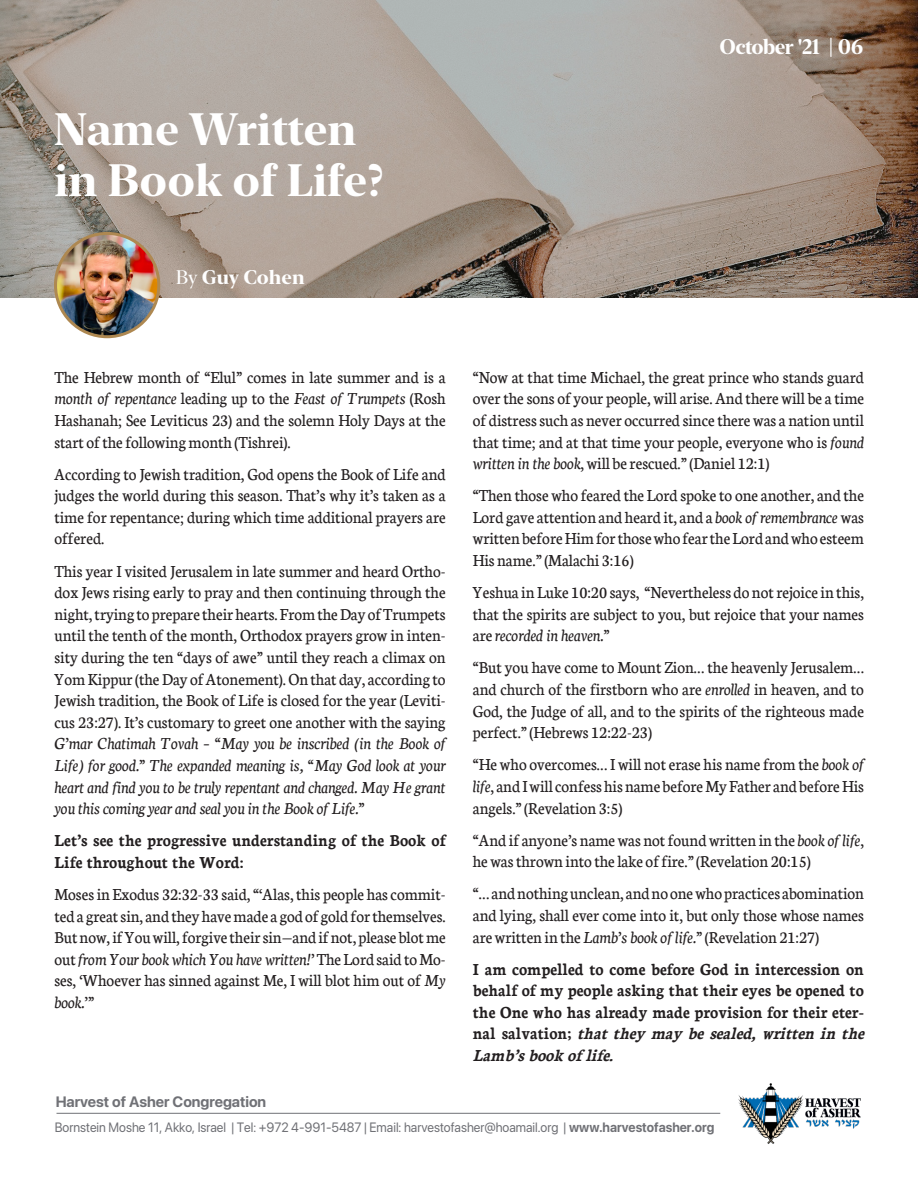
<style>
.page{position:relative;width:918px;height:1188px;background:#fff}
.page>*{position:absolute;margin:0;border:0;box-sizing:border-box;transform-origin:0 0}
.t1{font:700 45px "New York Extra Large";color:#fff}
.t2{font:700 21px "New York Extra Large";letter-spacing:-.03em;color:#fff;scale:.95 1}
.t3{font:700 19.5px "New York Extra Large";color:#fff}
.t4{font:18px/21.6px "Neuton";color:#231f20;text-align:justify;scale:.94 1}
.t5{font:700 18px/21.6px "Neuton";color:#231f20;scale:.94 1}
.t6{font:700 15px "SF Pro Display";color:#707176}
.t7{font:13.5px "SF Pro Display";color:#707176;scale:.95 1}
.s1{font-weight:400}
.s2{font-style:italic}
.s3{font-weight:700}
</style>
<div class="page">
<img style="left:0;top:0;width:918px;height:298px">
<img style="left:56px;top:233px;width:103px;height:104px;border-radius:52px">
<div style="left:54px;top:232px;width:106px;height:106px;border:3px solid #ae8851;border-radius:50%"></div>
<img style="left:738px;top:1083px;width:123px;height:61px">
<hr style="left:57px;top:1113px;width:663px;height:1px;background:#707176">
<p class="t1" style="left:54px;top:101px;width:304px">Name Written</p>
<p class="t1" style="left:54px;top:152px;width:331px">in Book of Life?</p>
<p class="t3" style="left:176px;top:265px;width:130px"><span class="s1">By</span> Guy Cohen</p>
<p class="t2" style="left:720px;top:33px;width:153px">October '21 | 06</p>
<p class="t4" style="left:54px;top:366px;width:418px">The Hebrew month of “Elul” comes in late summer and is a <span class="s2">month of repentance</span> leading up to the <span class="s2">Feast of Trumpets</span> (Rosh Hashanah; See Leviticus 23) and the solemn Holy Days at the start of the following month (Tishrei).</p>
<p class="t4" style="left:54px;top:463px;width:418px">According to Jewish tradition, God opens the Book of Life and judges the world during this season. That’s why it’s taken as a time for repentance; during which time additional prayers are offered.</p>
<p class="t4" style="left:54px;top:560px;width:418px">This year I visited Jerusalem in late summer and heard Ortho&shy;dox Jews rising early to pray and then continuing through the night, trying to prepare their hearts. From the Day of Trumpets until the tenth of the month, Orthodox prayers grow in inten&shy;sity during the ten “days of awe” until they reach a climax on Yom Kippur (the Day of Atonement). On that day, according to Jewish tradition, the Book of Life is closed for the year (Leviti&shy;cus 23:27). It’s customary to greet one another with the saying <span class="s2">G’mar Chatimah Tovah – “May you be inscribed (in the Book of Life) for good.” The expanded meaning is, “May God look at your heart and find you to be truly repentant and changed. May He grant you this coming year and seal you in the Book of Life.”</span></p>
<p class="t5" style="left:54px;top:830px;width:418px">Let’s see the progressive understanding of the Book of<br>Life throughout the Word:</p>
<p class="t4" style="left:54px;top:884px;width:418px">Moses in Exodus 32:32-33 said, “‘Alas, this people has commit&shy;ted a great sin, and they have made a god of gold for themselves.<br>But now, if You will, forgive their sin—and if not, please blot me out <span class="s2">from Your book which You have written!’</span> The Lord said to Mo&shy;ses, ‘Whoever has sinned against Me, I will blot him out of <span class="s2">My book.’”</span></p>
<p class="t4" style="left:473px;top:366px;width:418px">“Now at that time Michael, the great prince who stands guard over the sons of your people, will arise. And there will be a time of distress such as never occurred since there was a nation until that time; and at that time your people, everyone who is <span class="s2">found written in the book</span>, will be rescued.” (Daniel 12:1)</p>
<p class="t4" style="left:473px;top:485px;width:418px">“Then those who feared the Lord spoke to one another, and the Lord gave attention and heard it, and a <span class="s2">book of remembrance</span> was written before Him for those who fear the Lord and who esteem His name.” (Malachi 3:16)</p>
<p class="t4" style="left:473px;top:582px;width:418px">Yeshua in Luke 10:20 says, “Nevertheless do not rejoice in this, that the spirits are subject to you, but rejoice that your names are <span class="s2">recorded in heaven.</span>”</p>
<p class="t4" style="left:473px;top:657px;width:418px">“But you have come to Mount Zion… the heavenly Jerusalem… and church of the firstborn who are <span class="s2">enrolled</span> in heaven, and to God, the Judge of all, and to the spirits of the righteous made perfect.” (Hebrews 12:22-23)</p>
<p class="t4" style="left:473px;top:754px;width:418px">“He who overcomes… I will not erase his name from the <span class="s2">book of life</span>, and I will confess his name before My Father and before His angels.” (Revelation 3:5)</p>
<p class="t4" style="left:473px;top:829px;width:418px">“And if anyone’s name was not found written in the <span class="s2">book of life</span>, he was thrown into the lake of fire.” (Revelation 20:15)</p>
<p class="t4" style="left:473px;top:883px;width:418px">“… and nothing unclean, and no one who practices abomination and lying, shall ever come into it, but only those whose names are written in the <span class="s2">Lamb’s book of life.</span>” (Revelation 21:27)</p>
<p class="t5" style="left:473px;top:958px;width:423px">I am compelled to come before God in intercession on behalf of my people asking that their eyes be opened to the One who has already made provision for their eter&shy;n a l s a l v a t i o n ; <span class="s2">that they may be sealed, written in the Lamb’sbook of life.</span></p>
<p class="t6" style="left:56px;top:1093px;width:212px">Harvest of Asher Congregation</p>
<p class="t7" style="left:55px;top:1120px;width:696px">Bornstein Moshe 11, Akko, Israel | Tel: +972 4-991-5487 | Email: harvestofasher@hoamail.org | <span class="s3">www.harvestofasher.org</span></p>
</div>
